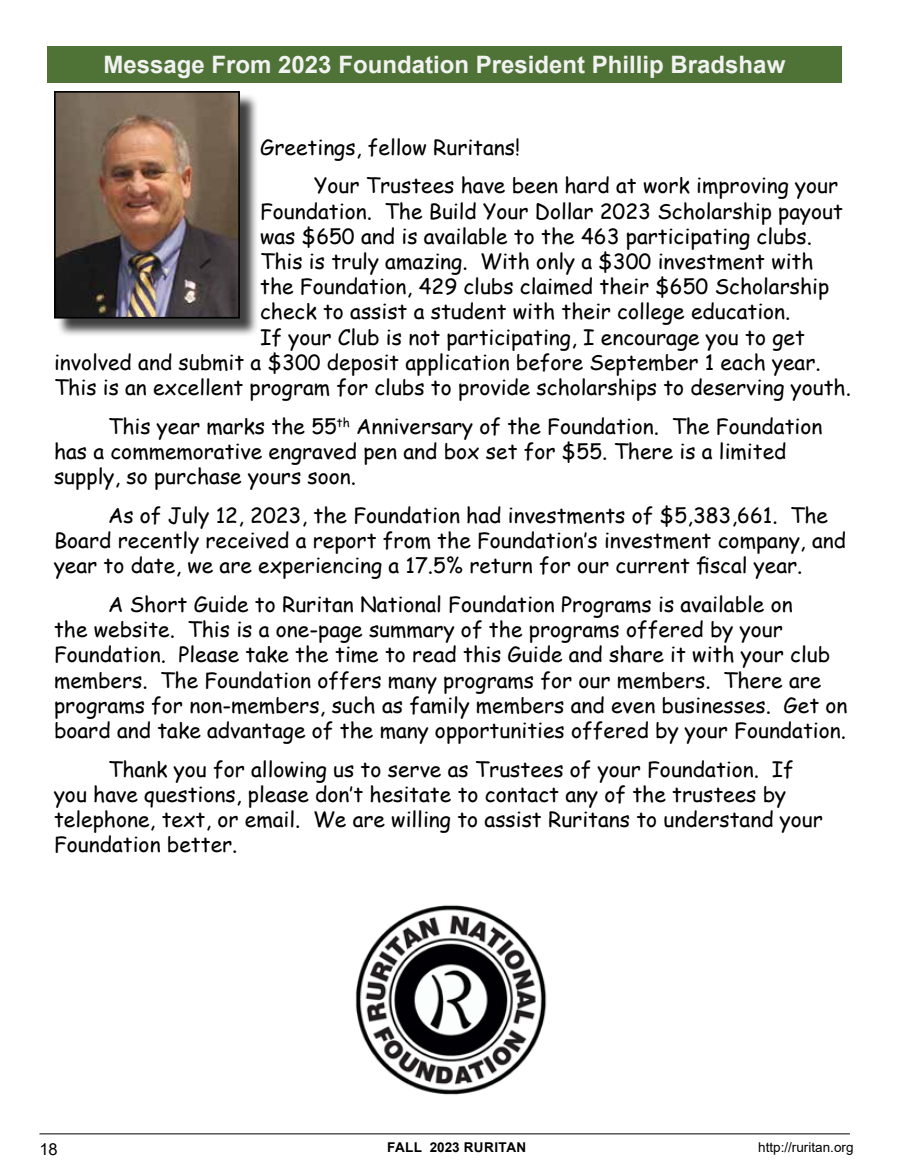
<style>
.page{position:relative;width:905px;height:1175px;background:#fff}
.page>*{position:absolute;margin:0;border:0;box-sizing:border-box;transform-origin:0 0}
.t1{font:700 24px "Arial";color:#f2f2f2}
.t2{font:21px/25.2px "Comic Sans MS";color:#000}
.t3{font:16.5px "Arial";color:#000}
.t4{font:13.5px "Arial";color:#000}
.t5{font:700 13.5px "Arial";letter-spacing:.035em;color:#000}
</style>
<div class="page">
<div style="left:47px;top:46px;width:794px;height:36px;background:#4f7336"></div>
<div style="left:56px;top:93px;width:202px;height:244px;background:#000;opacity:.75"></div>
<img style="left:57px;top:94px;width:180px;height:221px">
<div style="left:54px;top:91px;width:186px;height:227px;border:2px solid #000"></div>
<img style="left:355px;top:905px;width:192px;height:190px">
<hr style="left:39px;top:1133px;width:810px;height:1px;background:#000">
<p class="t1" style="left:103px;top:47px;width:683px">Message From 2023 Foundation President Phillip Bradshaw</p>
<p class="t2" style="left:314px;top:127px;width:525px;line-height:38.7px;text-indent:-54px">Greetings, fellow Ruritans!<br>Your Trustees have been hard at work improving your</p>
<p class="t2" style="left:260px;top:198px;width:584px">Foundation. The Build Your Dollar 2023 Scholarship payout</p>
<p class="t2" style="left:260px;top:223px;width:553px">was $650 and is available to the 463 participating clubs.</p>
<p class="t2" style="left:260px;top:248px;width:555px">This is truly amazing. With only a $300 investment with</p>
<p class="t2" style="left:260px;top:273px;width:570px">the Foundation, 429 clubs claimed their $650 Scholarship</p>
<p class="t2" style="left:260px;top:298px;width:532px">check to assist a student with their college education.</p>
<p class="t2" style="left:260px;top:324px;width:546px">If your Club is not participating, I encourage you to get</p>
<p class="t2" style="left:54px;top:349px;width:768px">involved and submit a $300 deposit application before September 1 each year.</p>
<p class="t2" style="left:54px;top:374px;width:798px">This is an excellent program for clubs to provide scholarships to deserving youth.</p>
<p class="t2" style="left:54px;top:413px;width:770px;text-indent:54px">This year marks the 55<sup>th</sup> Anniversary of the Foundation. The Foundation has a commemorative engraved pen and box set for $55. There is a limited supply, so purchase yours soon.</p>
<p class="t2" style="left:54px;top:502px;width:793px;text-indent:54px">As of July 12, 2023, the Foundation had investments of $5,383,661. The<br>Board recently received a report from the Foundation’s investment company, and year to date, we are experiencing a 17.5% return for our current fiscal year.</p>
<p class="t2" style="left:54px;top:591px;width:795px;text-indent:54px">A Short Guide to Ruritan National Foundation Programs is available on<br>the website. This is a one-page summary of the programs offered by your Foundation. Please take the time to read this Guide and share it with your club members. The Foundation offers many programs for our members. There are programs for non-members, such as family members and even businesses. Get on board and take advantage of the many opportunities offered by your Foundation.</p>
<p class="t2" style="left:54px;top:756px;width:770px;text-indent:54px">Thank you for allowing us to serve as Trustees of your Foundation. If you have questions, please don’t hesitate to contact any of the trustees by telephone, text, or email. We are willing to assist Ruritans to understand your Foundation better.</p>
<p class="t3" style="left:39px;top:1137px;width:20px">18</p>
<p class="t5" style="left:387px;top:1137px;width:141px">FALL 2023 RURITAN</p>
<p class="t4" style="left:758px;top:1137px;width:97px">http://ruritan.org</p>
</div>
